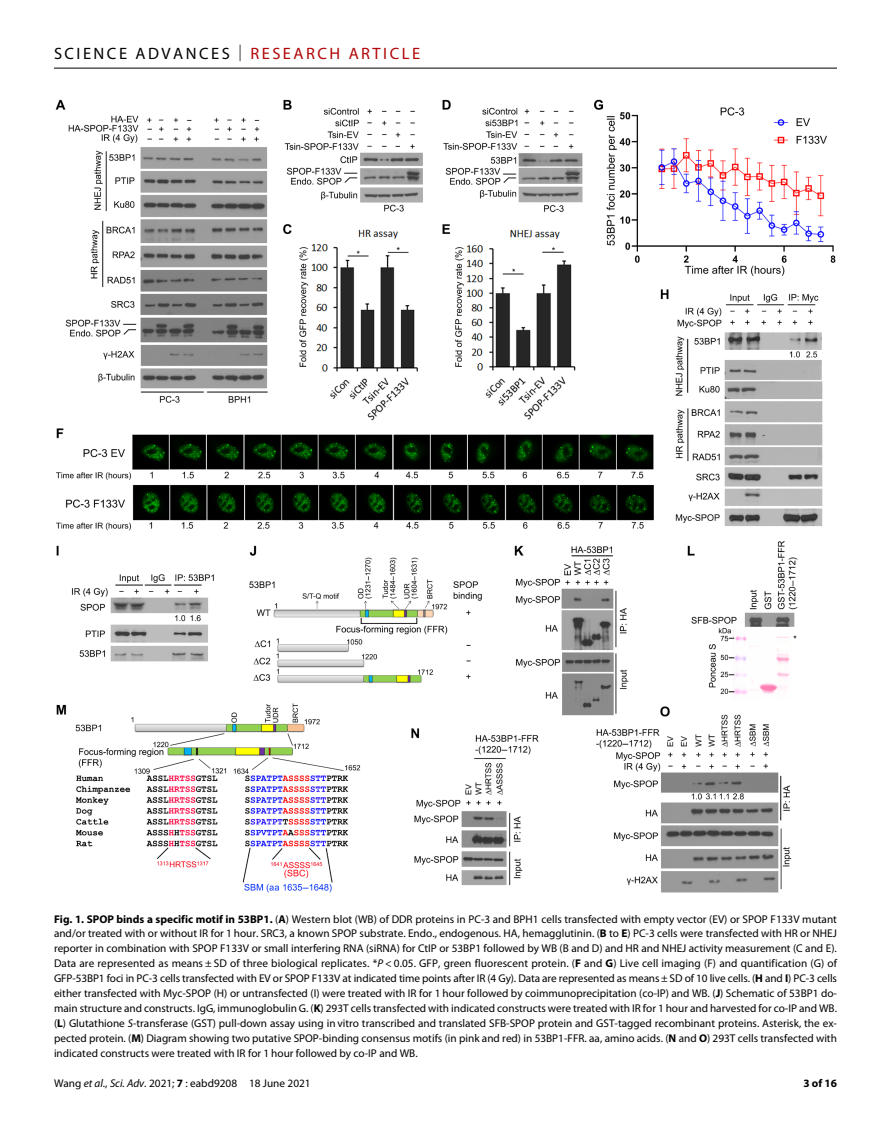
<style>
.page{position:relative;width:891px;height:1134px;background:#fff}
.page>*{position:absolute;margin:0;border:0;box-sizing:border-box;transform-origin:0 0}
.t1{font:16.5px "Myriad Pro";letter-spacing:.15em;color:#000}
.t2{font:11.25px/15px "Myriad Pro";color:#000;text-align:justify}
.t3{font:700 11.25px "Myriad Pro";color:#000}
.s1{font-weight:300}
.s2{color:#b10508}
.s3{font-weight:700}
.s4{font-style:italic}
</style>
<div class="page">
<hr style="left:54px;top:68px;width:783px;height:1px;background:#000">
<img style="left:55px;top:99px;width:781px;height:794px">
<h1 class="t1" style="left:54px;top:40px;width:368px">SCIENCE ADVANCES <span class="s1">|</span> <span class="s2">RESEARCH ARTICLE</span></h1>
<p class="t2" style="left:54px;top:911px;width:785px"><span class="s3">Fig. 1. SPOP binds a specific motif in 53BP1.</span> (<span class="s3">A</span>) Western blot (WB) of DDR proteins in PC-3 and BPH1 cells transfected with empty vector (EV) or SPOP F133V mutant and/or treated with or without IR for 1 hour. SRC3, a known SPOP substrate. Endo., endogenous. HA, hemagglutinin. (<span class="s3">B</span> to <span class="s3">E</span>) PC-3 cells were transfected with HR or NHEJ reporter in combination with SPOP F133V or small interfering RNA (siRNA) for CtIP or 53BP1 followed by WB (B and D) and HR and NHEJ activity measurement (C and E).<br>Data are represented as means ± SD of three biological replicates. *<span class="s4">P</span> &lt; 0.05. GFP, green fluorescent protein. (<span class="s3">F</span> and <span class="s3">G</span>) Live cell imaging (F) and quantification (G) of GFP-53BP1 foci in PC-3 cells transfected with EV or SPOP F133V at indicated time points after IR (4 Gy). Data are represented as means ± SD of 10 live cells. (<span class="s3">H</span> and <span class="s3">I</span>) PC-3 cells either transfected with Myc-SPOP (H) or untransfected (I) were treated with IR for 1 hour followed by coimmunoprecipitation (co-IP) and WB. (<span class="s3">J</span>) Schematic of 53BP1 do&shy;main structure and constructs. IgG, immunoglobulin G. (<span class="s3">K</span>) 293T cells transfected with indicated constructs were treated with IR for 1 hour and harvested for co-IP and WB. (<span class="s3">L</span>) Glutathione <span class="s4">S</span>-transferase (GST) pull-down assay using in vitro transcribed and translated SFB-SPOP protein and GST-tagged recombinant proteins. Asterisk, the ex&shy;pected protein. (<span class="s3">M</span>) Diagram showing two putative SPOP-binding consensus motifs (in pink and red) in 53BP1-FFR. aa, amino acids. (<span class="s3">N</span> and <span class="s3">O</span>) 293T cells transfected with indicated constructs were treated with IR for 1 hour followed by co-IP and WB.</p>
<p class="t2" style="left:54px;top:1076px;width:258px">Wang <span class="s4">et al</span>., <span class="s4">Sci. Adv.</span> 2021; <span class="s3">7</span> : eabd9208 18 June 2021</p>
<p class="t3" style="left:803px;top:1074px;width:35px">3 of 16</p>
</div>
